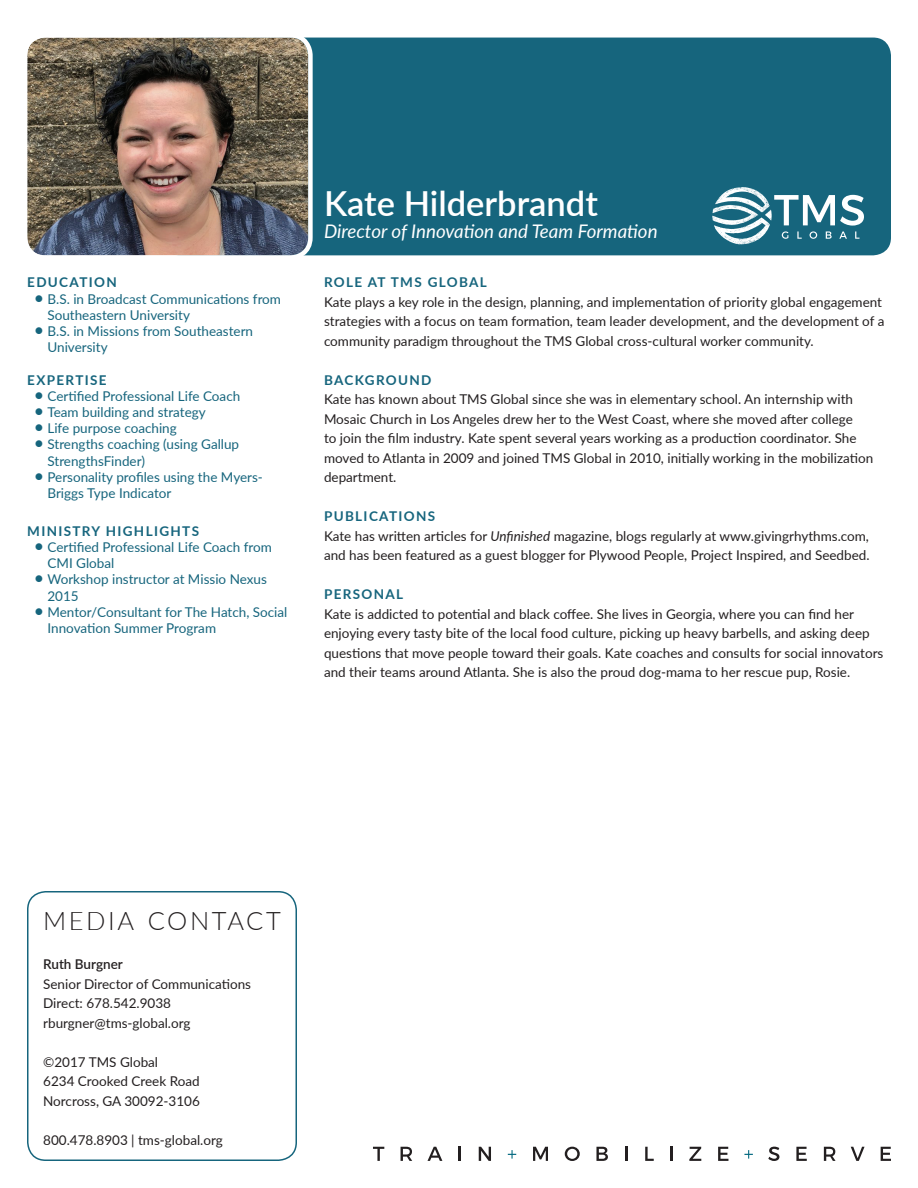
<style>
.page{position:relative;width:918px;height:1188px;background:#fff}
.page>*{position:absolute;margin:0;border:0;box-sizing:border-box;transform-origin:0 0}
.t1{font:600 34.5px "Lato";color:#fff}
.t2{font:300 25.5px "Lato";letter-spacing:.1em;color:#231f20}
.t3{font:italic 18.75px "Lato";color:#fff}
.t4{font:13.5px/19.5px "Lato";color:#231f20}
.t5{font:13.5px/16.2px "Lato";color:#16657d}
.t6{font:700 13.5px "Lato";letter-spacing:.1em;color:#16657d}
.t7{font:600 13.5px "Lato";color:#231f20}
.s1{font-size:18px}
.s2{font-weight:700;color:#16657d}
.s3{font-style:italic}
</style>
<div class="page">
<div style="left:27px;top:891px;width:270px;height:270px;border:2px solid #16657d;border-radius:18px"></div>
<div style="left:162px;top:38px;width:729px;height:217px;background:#16657d;border-radius:18px"></div>
<img style="left:28px;top:38px;width:280px;height:217px">
<div style="left:23px;top:33px;width:290px;height:227px;border:4px solid #fff;border-radius:20px"></div>
<svg style="left:373px;top:1147px;width:11px;height:14px"></svg>
<svg style="left:401px;top:1147px;width:11px;height:14px"></svg>
<svg style="left:428px;top:1147px;width:14px;height:14px"></svg>
<hr style="left:458px;top:1147px;width:3px;height:14px;background:#231f20">
<svg style="left:479px;top:1147px;width:12px;height:14px"></svg>
<svg style="left:508px;top:1150px;width:8px;height:9px"></svg>
<svg style="left:533px;top:1147px;width:15px;height:14px"></svg>
<svg style="left:565px;top:1147px;width:15px;height:14px"></svg>
<svg style="left:596px;top:1147px;width:12px;height:14px"></svg>
<svg style="left:625px;top:1147px;width:2px;height:14px"></svg>
<svg style="left:645px;top:1147px;width:9px;height:14px"></svg>
<hr style="left:670px;top:1147px;width:3px;height:14px;background:#231f20">
<svg style="left:689px;top:1147px;width:12px;height:14px"></svg>
<svg style="left:718px;top:1147px;width:10px;height:14px"></svg>
<svg style="left:744px;top:1150px;width:9px;height:9px"></svg>
<svg style="left:768px;top:1147px;width:11px;height:14px"></svg>
<svg style="left:796px;top:1147px;width:11px;height:14px"></svg>
<svg style="left:824px;top:1147px;width:12px;height:14px"></svg>
<svg style="left:851px;top:1147px;width:14px;height:14px"></svg>
<svg style="left:881px;top:1147px;width:10px;height:14px"></svg>
<svg style="left:712px;top:187px;width:152px;height:57px"></svg>
<p class="t6" style="left:27px;top:272px;width:91px">EDUCATION</p>
<p class="t5" style="left:47px;top:290px;width:235px;text-indent:-14px"><span class="s1">•</span> B.S. in Broadcast Communications from<br>Southeastern University</p>
<p class="t5" style="left:47px;top:322px;width:207px;text-indent:-14px"><span class="s1">•</span> B.S. in Missions from Southeastern<br>University</p>
<p class="t6" style="left:27px;top:370px;width:81px">EXPERTISE</p>
<p class="t5" style="left:34px;top:387px;width:208px"><span class="s1">•</span> Certified Professional Life Coach</p>
<p class="t5" style="left:34px;top:403px;width:173px"><span class="s1">•</span> Team building and strategy</p>
<p class="t5" style="left:34px;top:420px;width:144px"><span class="s1">•</span> Life purpose coaching</p>
<p class="t5" style="left:47px;top:436px;width:193px;text-indent:-14px"><span class="s1">•</span> Strengths coaching (using Gallup<br>StrengthsFinder)</p>
<p class="t5" style="left:47px;top:468px;width:217px;text-indent:-14px"><span class="s1">•</span> Personality profiles using the Myers-<br>Briggs Type Indicator</p>
<p class="t6" style="left:27px;top:521px;width:173px">MINISTRY HIGHLIGHTS</p>
<p class="t5" style="left:47px;top:538px;width:226px;text-indent:-14px"><span class="s1">•</span> Certified Professional Life Coach from<br>CMI Global</p>
<p class="t5" style="left:47px;top:571px;width:221px;text-indent:-14px"><span class="s1">•</span> Workshop instructor at Missio Nexus<br>2015</p>
<p class="t5" style="left:47px;top:603px;width:241px;text-indent:-14px"><span class="s1">•</span> Mentor/Consultant for The Hatch, Social<br>Innovation Summer Program</p>
<h1 class="t1" style="left:324px;top:178px;width:275px">Kate Hilderbrandt</h1>
<h3 class="t3" style="left:324px;top:218px;width:335px">Director of Innovation and Team Formation</h3>
<p class="t6" style="left:324px;top:272px;width:165px">ROLE AT TMS GLOBAL</p>
<p class="t4" style="left:324px;top:292px;width:562px">Kate plays a key role in the design, planning, and implementation of priority global engagement strategies with a focus on team formation, team leader development, and the development of a community paradigm throughout the TMS Global cross-cultural worker community.</p>
<p class="t6" style="left:324px;top:370px;width:109px">BACKGROUND</p>
<p class="t4" style="left:324px;top:389px;width:551px">Kate has known about TMS Global since she was in elementary school. An internship with Mosaic Church in Los Angeles drew her to the West Coast, where she moved after college<br>to join the film industry. Kate spent several years working as a production coordinator. She moved to Atlanta in 2009 and joined TMS Global in 2010, initially working in the mobilization department.</p>
<p class="t4" style="left:324px;top:506px;width:547px"><span class="s2">PUBLICATIONS<br></span>Kate has written articles for <span class="s3">Unfinished</span> magazine, blogs regularly at www.givingrhythms.com, and has been featured as a guest blogger for Plywood People, Project Inspired, and Seedbed.</p>
<p class="t6" style="left:324px;top:584px;width:81px">PERSONAL</p>
<p class="t4" style="left:324px;top:604px;width:561px">Kate is addicted to potential and black coffee. She lives in Georgia, where you can find her enjoying every tasty bite of the local food culture, picking up heavy barbells, and asking deep questions that move people toward their goals. Kate coaches and consults for social innovators and their teams around Atlanta. She is also the proud dog-mama to her rescue pup, Rosie.</p>
<h2 class="t2" style="left:43px;top:904px;width:239px">MEDIA CONTACT</h2>
<p class="t7" style="left:43px;top:955px;width:81px">Ruth Burgner</p>
<p class="t4" style="left:43px;top:974px;width:209px">Senior Director of Communications<br>Direct: 678.542.9038 rburgner@tms-global.org</p>
<p class="t4" style="left:43px;top:1052px;width:158px">©2017 TMS Global<br>6234 Crooked Creek Road<br>Norcross, GA 30092-3106</p>
<p class="t4" style="left:43px;top:1130px;width:181px">800.478.8903 | tms-global.org</p>
</div>
